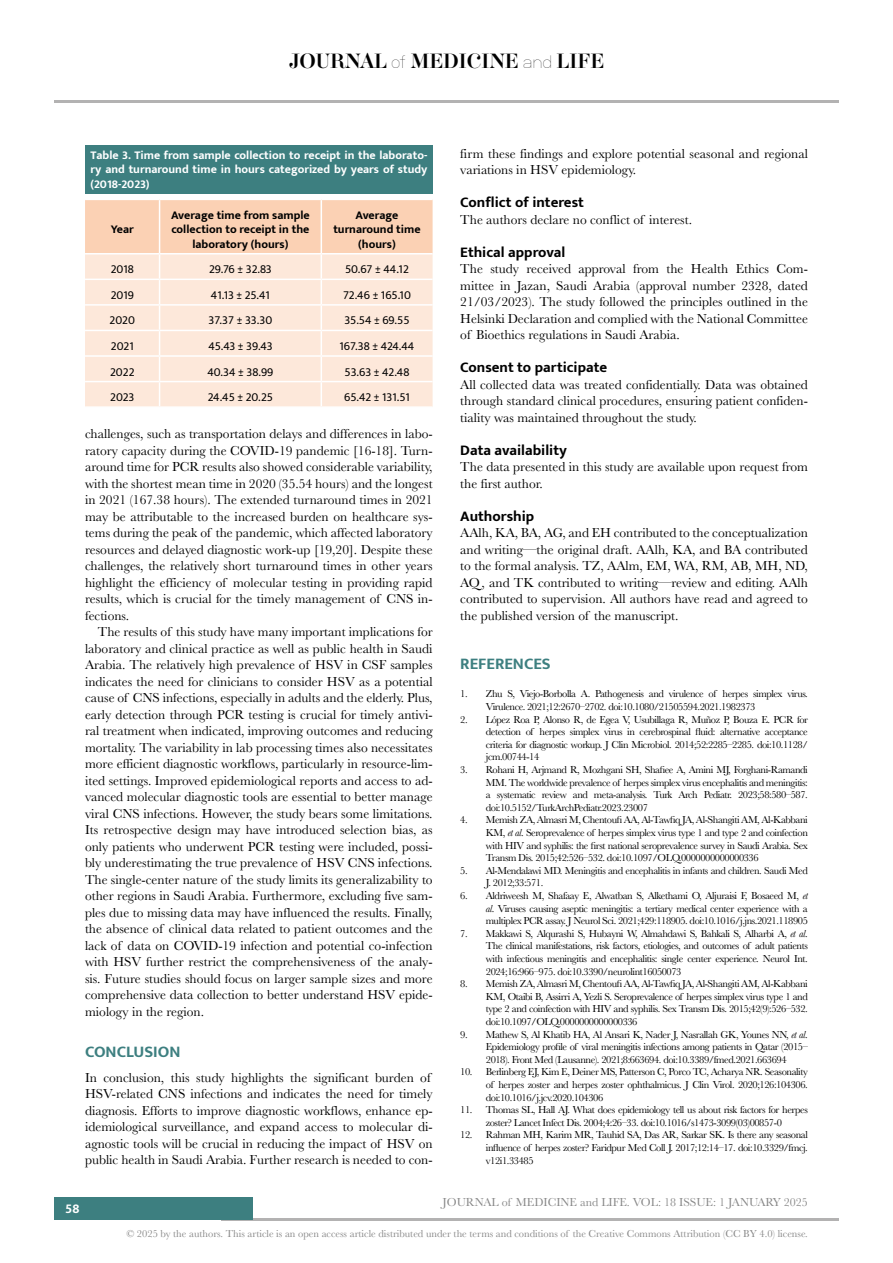
<style>
.page{position:relative;width:893px;height:1263px;background:#fff}
.page>*{position:absolute;margin:0;border:0;box-sizing:border-box;transform-origin:0 0}
.t1{font:18px "Aker Brygge Display";color:#000}
.t2{font:700 16.5px "Mukta";color:#3d7f80}
.t3{font:700 15px "Mukta";color:#000}
.t4{font:13.5px/16.5px "Baskerville";color:#000;text-align:justify}
.t5{font:700 13.5px "Mukta";color:#fff}
.t6{font:12px "Mukta";color:#000}
.t7{font:700 12px/14.4px "Mukta";color:#fff;text-align:justify}
.t8{font:700 12px/14.4px "Mukta";color:#000;text-align:center}
.t9{font:12px "Baskerville";color:#878787}
.t10{font:10.5px/12.6px "Baskerville";letter-spacing:-.04em;color:#000;text-align:justify}
.t11{font:10.5px "Baskerville";color:#878787}
.s1{font-family:"Neubau Grotesk Lei"}
.s2{font-style:italic}
</style>
<div class="page">
<hr style="left:221px;top:1218px;width:618px;height:2px;background:#b3b2b2">
<hr style="left:54px;top:100px;width:785px;height:2px;background:#b3b2b2">
<div style="left:54px;top:1198px;width:198px;height:22px;background:#3d7f80"></div>
<div style="left:85px;top:145px;width:348px;height:49px;background:#3d7f80"></div>
<svg style="left:85px;top:199px;width:348px;height:207px;background:#fce3d2"></svg>
<h1 class="t1" style="left:289px;top:49px;width:317px">JOURNAL <span class="s1">of</span> MEDICINE <span class="s1">and</span> LIFE</h1>
<p class="t7" style="left:90px;top:148px;width:339px">Table 3. Time from sample collection to receipt in the laborato&shy;ry and turnaround time in hours categorized by years of study (2018-2023)</p>
<p class="t8" style="left:111px;top:222px;width:25px">Year</p>
<p class="t8" style="left:171px;top:208px;width:140px">Average time from sample collection to receipt in the laboratory (hours)</p>
<p class="t8" style="left:333px;top:208px;width:89px">Average turnaround time (hours)</p>
<p class="t6" style="left:111px;top:262px;width:25px">2018</p>
<p class="t6" style="left:209px;top:262px;width:64px">29.76 ± 32.83</p>
<p class="t6" style="left:345px;top:262px;width:65px">50.67 ± 44.12</p>
<p class="t6" style="left:111px;top:288px;width:25px">2019</p>
<p class="t6" style="left:211px;top:288px;width:61px">41.13 ± 25.41</p>
<p class="t6" style="left:343px;top:288px;width:69px">72.46 ± 165.10</p>
<p class="t6" style="left:110px;top:313px;width:27px">2020</p>
<p class="t6" style="left:209px;top:313px;width:65px">37.37 ± 33.30</p>
<p class="t6" style="left:344px;top:313px;width:67px">35.54 ± 69.55</p>
<p class="t6" style="left:111px;top:339px;width:24px">2021</p>
<p class="t6" style="left:208px;top:339px;width:66px">45.43 ± 39.43</p>
<p class="t6" style="left:340px;top:339px;width:76px">167.38 ± 424.44</p>
<p class="t6" style="left:110px;top:364px;width:26px">2022</p>
<p class="t6" style="left:207px;top:364px;width:67px">40.34 ± 38.99</p>
<p class="t6" style="left:345px;top:364px;width:66px">53.63 ± 42.48</p>
<p class="t6" style="left:110px;top:390px;width:26px">2023</p>
<p class="t6" style="left:208px;top:390px;width:66px">24.45 ± 20.25</p>
<p class="t6" style="left:344px;top:390px;width:67px">65.42 ± 131.51</p>
<p class="t4" style="left:85px;top:426px;width:349px">challenges, such as transportation delays and differences in labo&shy;ratory capacity during the COVID-19 pandemic [16-18]. Turn&shy;around time for PCR results also showed considerable variability, with the shortest mean time in 2020 (35.54 hours) and the longest in 2021 (167.38 hours). The extended turnaround times in 2021 may be attributable to the increased burden on healthcare sys&shy;tems during the peak of the pandemic, which affected laboratory resources and delayed diagnostic work-up [19,20]. Despite these challenges, the relatively short turnaround times in other years highlight the efficiency of molecular testing in providing rapid results, which is crucial for the timely management of CNS in&shy;fections.</p>
<p class="t4" style="left:85px;top:624px;width:349px;text-indent:13px">The results of this study have many important implications for laboratory and clinical practice as well as public health in Saudi Arabia. The relatively high prevalence of HSV in CSF samples indicates the need for clinicians to consider HSV as a potential cause of CNS infections, especially in adults and the elderly. Plus, early detection through PCR testing is crucial for timely antivi&shy;ral treatment when indicated, improving outcomes and reducing mortality. The variability in lab processing times also necessitates more efficient diagnostic workflows, particularly in resource-lim&shy;ited settings. Improved epidemiological reports and access to ad&shy;vanced molecular diagnostic tools are essential to better manage viral CNS infections. However, the study bears some limitations.<br>Its retrospective design may have introduced selection bias, as only patients who underwent PCR testing were included, possi&shy;bly underestimating the true prevalence of HSV CNS infections.<br>The single-center nature of the study limits its generalizability to other regions in Saudi Arabia. Furthermore, excluding five sam&shy;ples due to missing data may have influenced the results. Finally, the absence of clinical data related to patient outcomes and the lack of data on COVID-19 infection and potential co-infection with HSV further restrict the comprehensiveness of the analy&shy;sis. Future studies should focus on larger sample sizes and more comprehensive data collection to better understand HSV epide&shy;miology in the region.</p>
<p class="t2" style="left:85px;top:1041px;width:97px">CONCLUSION</p>
<p class="t4" style="left:85px;top:1069px;width:349px;text-align:left">In conclusion, this study highlights the significant burden of HSV-related CNS infections and indicates the need for timely diagnosis. Efforts to improve diagnostic workflows, enhance ep&shy;idemiological surveillance, and expand access to molecular di&shy;agnostic tools will be crucial in reducing the impact of HSV on public health in Saudi Arabia. Further research is needed to con-</p>
<p class="t4" style="left:460px;top:145px;width:349px">firm these findings and explore potential seasonal and regional variations in HSV epidemiology.</p>
<p class="t3" style="left:460px;top:193px;width:125px">Conflict of interest</p>
<p class="t4" style="left:460px;top:211px;width:233px">The authors declare no conflict of interest.</p>
<p class="t3" style="left:460px;top:243px;width:107px">Ethical approval</p>
<p class="t4" style="left:460px;top:261px;width:349px">The study received approval from the Health Ethics Com&shy;mittee in Jazan, Saudi Arabia (approval number 2328, dated 21/03/2023). The study followed the principles outlined in the Helsinki Declaration and complied with the National Committee of Bioethics regulations in Saudi Arabia.</p>
<p class="t3" style="left:460px;top:358px;width:149px">Consent to participate</p>
<p class="t4" style="left:460px;top:376px;width:349px">All collected data was treated confidentially. Data was obtained through standard clinical procedures, ensuring patient confiden&shy;tiality was maintained throughout the study.</p>
<p class="t3" style="left:460px;top:441px;width:108px">Data availability</p>
<p class="t4" style="left:460px;top:459px;width:349px">The data presented in this study are available upon request from the first author.</p>
<p class="t3" style="left:460px;top:507px;width:76px">Authorship</p>
<p class="t4" style="left:460px;top:525px;width:349px">AAlh, KA, BA, AG, and EH contributed to the conceptualization and writing—the original draft. AAlh, KA, and BA contributed to the formal analysis. TZ, AAlm, EM, WA, RM, AB, MH, ND, AQ, and TK contributed to writing—review and editing. AAlh contributed to supervision. All authors have read and agreed to the published version of the manuscript.</p>
<p class="t2" style="left:460px;top:654px;width:92px">REFERENCES</p>
<p class="t10" style="left:486px;top:688px;width:324px;text-indent:-26px">1. Zhu S, Viejo-Borbolla A. Pathogenesis and virulence of herpes simplex virus.<br>Virulence. 2021;12:2670–2702. doi:10.1080/21505594.2021.1982373</p>
<p class="t10" style="left:486px;top:713px;width:324px;text-indent:-26px">2. López Roa P, Alonso R, de Egea V, Usubillaga R, Muñoz P, Bouza E. PCR for detection of herpes simplex virus in cerebrospinal fluid: alternative acceptance criteria for diagnostic workup. J Clin Microbiol. 2014;52:2285–2285. doi:10.1128/ jcm.00744-14</p>
<p class="t10" style="left:486px;top:763px;width:324px;text-indent:-26px">3. Rohani H, Arjmand R, Mozhgani SH, Shafiee A, Amini MJ, Forghani-Ramandi MM. The worldwide prevalence of herpes simplex virus encephalitis and meningitis: a systematic review and meta-analysis. Turk Arch Pediatr. 2023;58:580–587. doi:10.5152/TurkArchPediatr.2023.23007</p>
<p class="t10" style="left:486px;top:814px;width:324px;text-indent:-26px">4. Memish ZA, Almasri M, Chentoufi AA, Al-Tawfiq JA, Al-Shangiti AM, Al-Kabbani KM, <span class="s2">et al</span>. Seroprevalence of herpes simplex virus type 1 and type 2 and coinfection with HIV and syphilis: the first national seroprevalence survey in Saudi Arabia. Sex Transm Dis. 2015;42:526–532. doi:10.1097/OLQ.0000000000000336</p>
<p class="t10" style="left:486px;top:864px;width:324px;text-indent:-26px">5. Al-Mendalawi MD. Meningitis and encephalitis in infants and children. Saudi Med<br>J. 2012;33:571.</p>
<p class="t10" style="left:486px;top:889px;width:324px;text-indent:-26px">6. Aldriweesh M, Shafaay E, Alwatban S, Alkethami O, Aljuraisi F, Bosaeed M, <span class="s2">et al</span>. Viruses causing aseptic meningitis: a tertiary medical center experience with a multiplex PCR assay. J Neurol Sci. 2021;429:118905. doi:10.1016/j.jns.2021.118905</p>
<p class="t10" style="left:486px;top:927px;width:324px;text-indent:-26px">7. Makkawi S, Alqurashi S, Hubayni W, Almahdawi S, Bahkali S, Alharbi A, <span class="s2">et al</span>.<br>The clinical manifestations, risk factors, etiologies, and outcomes of adult patients with infectious meningitis and encephalitis: single center experience. Neurol Int.<br>2024;16:966–975. doi:10.3390/neurolint16050073</p>
<p class="t10" style="left:486px;top:978px;width:324px;text-indent:-26px">8. Memish ZA, Almasri M, Chentoufi AA, Al-Tawfiq JA, Al-Shangiti AM, Al-Kabbani KM, Otaibi B, Assirri A, Yezli S. Seroprevalence of herpes simplex virus type 1 and type 2 and coinfection with HIV and syphilis. Sex Transm Dis. 2015;42(9):526–532. doi:10.1097/OLQ.0000000000000336</p>
<p class="t10" style="left:486px;top:1028px;width:324px;text-indent:-26px">9. Mathew S, Al Khatib HA, Al Ansari K, Nader J, Nasrallah GK, Younes NN, <span class="s2">et al</span>.<br>Epidemiology profile of viral meningitis infections among patients in Qatar (2015– 2018). Front Med (Lausanne). 2021;8:663694. doi:10.3389/fmed.2021.663694</p>
<p class="t10" style="left:486px;top:1066px;width:324px;text-indent:-26px">10. Berlinberg EJ, Kim E, Deiner MS, Patterson C, Porco TC, Acharya NR. Seasonality of herpes zoster and herpes zoster ophthalmicus. J Clin Virol. 2020;126:104306. doi:10.1016/j.jcv.2020.104306</p>
<p class="t10" style="left:460px;top:1104px;width:349px;text-align:center">11. Thomas SL, Hall AJ. What does epidemiology tell us about risk factors for herpes zoster? Lancet Infect Dis. 2004;4:26–33. doi:10.1016/s1473-3099(03)00857-0</p>
<p class="t10" style="left:486px;top:1129px;width:324px;text-indent:-26px">12. Rahman MH, Karim MR, Tauhid SA, Das AR, Sarkar SK. Is there any seasonal influence of herpes zoster? Faridpur Med Coll J. 2017;12:14–17. doi:10.3329/fmcj. v12i1.33485</p>
<p class="t5" style="left:65px;top:1200px;width:16px">58</p>
<p class="t9" style="left:443px;top:1195px;width:367px">JOURNAL of MEDICINE and LIFE. VOL: 18 ISSUE: 1 JANUARY 2025</p>
<p class="t11" style="left:126px;top:1226px;width:683px">© 2025 by the authors. This article is an open access article distributed under the terms and conditions of the Creative Commons Attribution (CC BY 4.0) license.</p>
</div>
